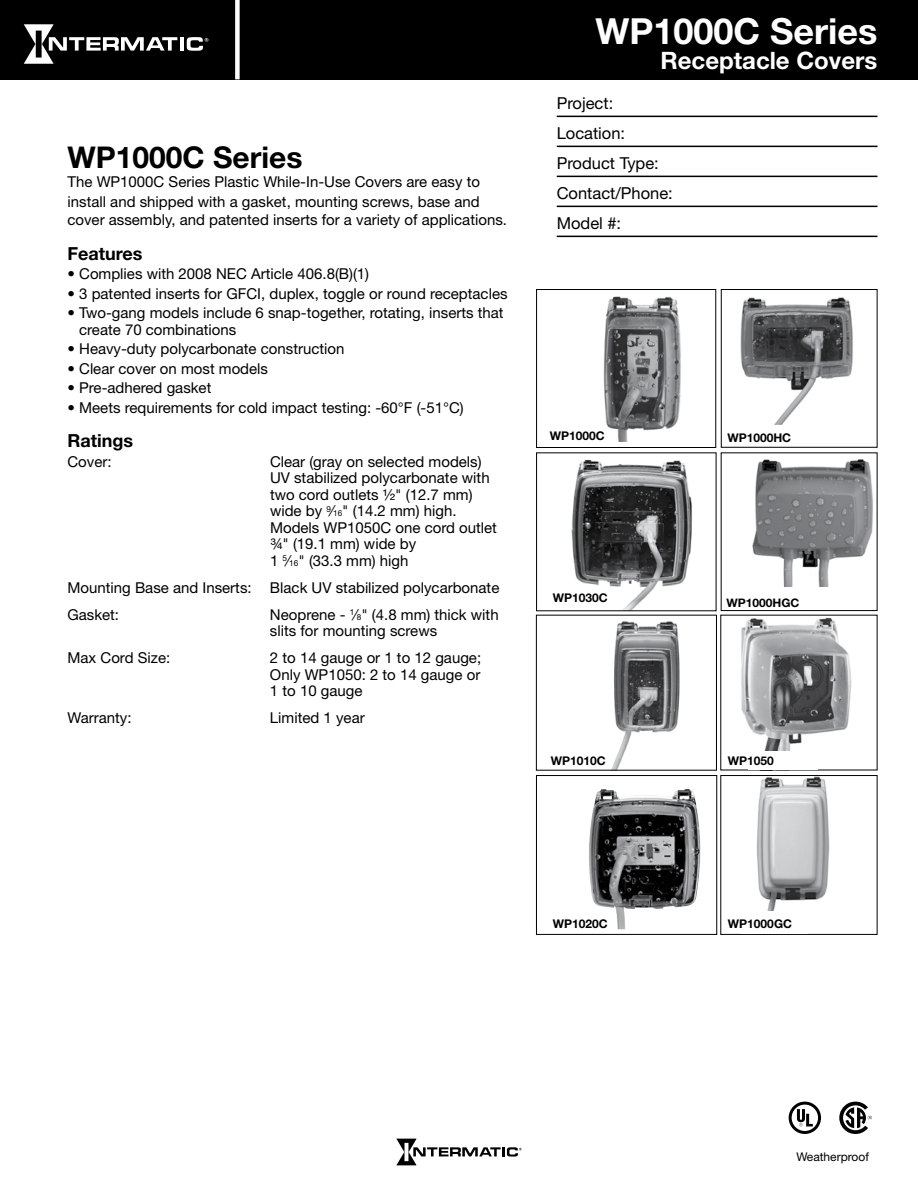
<style>
.page{position:relative;width:918px;height:1188px;background:#fff}
.page>*{position:absolute;margin:0;border:0;box-sizing:border-box;transform-origin:0 0}
.t1{font:700 36px "Helvetica Neue LT Std";color:#fff}
.t2{font:700 30px "Helvetica Neue LT Std";color:#000}
.t3{font:700 24px "Helvetica Neue LT Std";color:#fff}
.t4{font:700 18px "Helvetica Neue LT Std";color:#000}
.t5{font:16.5px/30px "Helvetica Neue LT Std";color:#000}
.t6{font:15px/16.5px "Helvetica Neue LT Std";color:#000}
.t7{font:700 12px "Helvetica Neue LT Std";color:#000}
.t8{font:12px "Helvetica Neue LT Std";color:#000}
.t9{font:700 11.7px "Helvetica Neue LT Std";color:#000}
.s1{font-size:8.25px}
</style>
<div class="page">
<svg style="left:396px;top:1139px;width:126px;height:26px"></svg>
<div style="left:0;top:0;width:918px;height:80px;background:#000"></div>
<hr style="left:180px;top:37px;width:4px;height:14px;background:#fff">
<svg style="left:187px;top:37px;width:21px;height:14px"></svg>
<svg style="left:24px;top:24px;width:153px;height:40px"></svg>
<div style="left:235px;top:0;width:5px;height:79px;background:#fff"></div>
<hr style="left:557px;top:116px;width:321px;height:1px;background:#000">
<hr style="left:557px;top:146px;width:321px;height:1px;background:#000">
<hr style="left:557px;top:176px;width:321px;height:1px;background:#000">
<hr style="left:557px;top:206px;width:321px;height:1px;background:#000">
<hr style="left:557px;top:236px;width:321px;height:1px;background:#000">
<img style="left:603px;top:296px;width:78px;height:145px">
<div style="left:536px;top:289px;width:180px;height:159px;border:1px solid #000"></div>
<img style="left:756px;top:777px;width:74px;height:134px">
<div style="left:720px;top:775px;width:158px;height:160px;border:1px solid #000"></div>
<img style="left:740px;top:297px;width:113px;height:128px">
<div style="left:721px;top:289px;width:157px;height:159px;border:1px solid #000"></div>
<img style="left:752px;top:459px;width:121px;height:128px">
<img style="left:611px;top:621px;width:69px;height:148px">
<div style="left:536px;top:615px;width:181px;height:156px;border:1px solid #000"></div>
<img style="left:589px;top:789px;width:111px;height:140px">
<div style="left:536px;top:775px;width:181px;height:160px;border:1px solid #000"></div>
<img style="left:571px;top:459px;width:121px;height:150px">
<img style="left:741px;top:617px;width:111px;height:134px">
<svg style="left:789px;top:1102px;width:32px;height:32px"></svg>
<svg style="left:839px;top:1102px;width:33px;height:32px"></svg>
<div style="left:741px;top:912px;width:67px;height:22px;background:#fff"></div>
<h2 class="t2" style="left:68px;top:139px;width:237px">WP1000C Series</h2>
<p class="t6" style="left:68px;top:172px;width:414px;line-height:19.5px">The WP1000C Series Plastic While-In-Use Covers are easy to install and shipped with a gasket, mounting screws, base and</p>
<p class="t6" style="left:68px;top:211px;width:441px">cover assembly, and patented inserts for a variety of applications.</p>
<p class="t4" style="left:68px;top:242px;width:77px">Features</p>
<p class="t6" style="left:68px;top:265px;width:303px">• Complies with 2008 NEC Article 406.8(B)(1)</p>
<p class="t6" style="left:68px;top:285px;width:442px">• 3 patented inserts for GFCI, duplex, toggle or round receptacles</p>
<p class="t6" style="left:79px;top:304px;width:426px;text-indent:-12px">• Two-gang models include 6 snap-together, rotating, inserts that create 70 combinations</p>
<p class="t6" style="left:68px;top:340px;width:278px">• Heavy-duty polycarbonate construction</p>
<p class="t6" style="left:68px;top:360px;width:202px">• Clear cover on most models</p>
<p class="t6" style="left:68px;top:379px;width:145px">• Pre-adhered gasket</p>
<p class="t6" style="left:68px;top:399px;width:398px">• Meets requirements for cold impact testing: -60°F (-51°C)</p>
<p class="t4" style="left:68px;top:430px;width:67px">Ratings</p>
<p class="t6" style="left:68px;top:453px;width:46px">Cover:</p>
<p class="t6" style="left:270px;top:453px;width:229px">Clear (gray on selected models)<br>UV stabilized polycarbonate with two cord outlets ½" (12.7 mm) wide by <sup>9</sup>⁄<span class="s1">16</span>" (14.2 mm) high.<br>Models WP1050C one cord outlet ¾" (19.1 mm) wide by<br>1 <sup>5</sup>⁄<span class="s1">16</span>" (33.3 mm) high</p>
<p class="t6" style="left:67px;top:574px;width:433px;line-height:27px">Mounting Base and Inserts: Black UV stabilized polycarbonate<br>Gasket:</p>
<p class="t6" style="left:270px;top:606px;width:230px">Neoprene - <sup>1</sup>⁄<span class="s1">8</span>" (4.8 mm) thick with slits for mounting screws</p>
<p class="t6" style="left:67px;top:650px;width:104px">Max Cord Size:</p>
<p class="t6" style="left:270px;top:650px;width:213px;text-align:justify">2 to 14 gauge or 1 to 12 gauge; Only WP1050: 2 to 14 gauge or 1 to 10 gauge</p>
<p class="t6" style="left:67px;top:710px;width:66px">Warranty:</p>
<p class="t6" style="left:270px;top:710px;width:96px">Limited 1 year</p>
<h1 class="t1" style="left:595px;top:9px;width:284px">WP1000C Series</h1>
<h3 class="t3" style="left:660px;top:46px;width:218px">Receptacle Covers</h3>
<p class="t5" style="left:557px;top:88px;width:118px">Project:<br>Location:<br>Product Type:<br>Contact/Phone:<br>Model #:</p>
<p class="t7" style="left:550px;top:428px;width:56px">WP1000C</p>
<p class="t7" style="left:727px;top:431px;width:65px">WP1000HC</p>
<p class="t7" style="left:553px;top:591px;width:56px">WP1030C</p>
<p class="t9" style="left:726px;top:595px;width:74px">WP1000HGC</p>
<p class="t7" style="left:551px;top:753px;width:56px">WP1010C</p>
<p class="t7" style="left:728px;top:753px;width:48px">WP1050</p>
<p class="t7" style="left:553px;top:916px;width:56px">WP1020C</p>
<p class="t7" style="left:728px;top:916px;width:66px">WP1000GC</p>
<p class="t8" style="left:796px;top:1149px;width:74px">Weatherproof</p>
</div>
